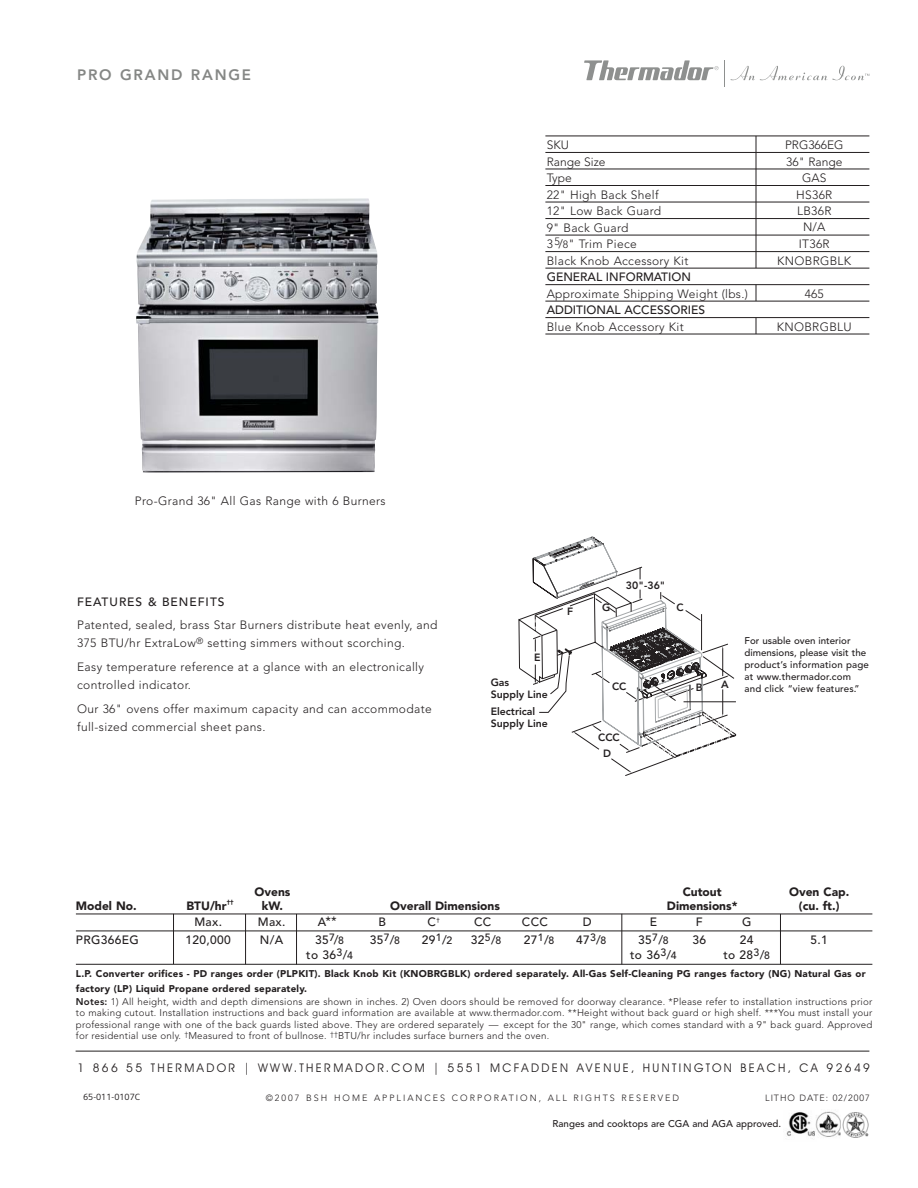
<style>
.page{position:relative;width:918px;height:1188px;background:#fff}
.page>*{position:absolute;margin:0;border:0;box-sizing:border-box;transform-origin:0 0}
.t1{font:800 15px "Avenir";letter-spacing:.12em;color:#858785}
.t2{font:300 12px/17.2px "Avenir";letter-spacing:.03em;color:#231f20}
.t3{font:500 12px "Avenir";letter-spacing:.03em;color:#231f20}
.t4{font:12px "Avant Garde IT Cby BT";letter-spacing:.2em;color:#231f20}
.t5{font:900 12px "Avenir";color:#231f20}
.t6{font:500 12px "Avenir";color:#231f20}
.t7{font:500 12px "Avenir";letter-spacing:.085em;color:#231f20}
.t8{font:300 12px "Avenir";color:#231f20}
.t9{font:800 10.5px/12px "Avenir";color:#231f20}
.t10{font:300 9.75px/11.2px "Avenir";letter-spacing:.025em;color:#231f20;text-align:justify}
.t11{font:900 9.75px/15px "Avenir";letter-spacing:.025em;color:#231f20}
.t12{font:500 9.75px/12px "Avenir";color:#231f20}
.t13{font:300 9px "Avenir";letter-spacing:.225em;color:#231f20}
.t14{font:300 9px "Avenir";letter-spacing:.105em;color:#231f20}
.t15{font:9px "Siemens Sans";color:#231f20}
.t16{font:900 6px "Avenir";color:#231f20}
.s1{font-size:10.5px}
.s2{font-weight:800}
</style>
<div class="page">
<img style="left:136px;top:198px;width:242px;height:275px">
<svg style="left:702px;top:66px;width:17px;height:14px"></svg>
<svg style="left:730px;top:65px;width:139px;height:16px"></svg>
<hr style="left:545px;top:136px;width:324px;height:1px;background:#231f20">
<hr style="left:545px;top:152px;width:324px;height:1px;background:#231f20">
<hr style="left:545px;top:169px;width:324px;height:1px;background:#231f20">
<hr style="left:545px;top:185px;width:324px;height:1px;background:#231f20">
<hr style="left:545px;top:202px;width:324px;height:1px;background:#231f20">
<hr style="left:545px;top:218px;width:324px;height:1px;background:#231f20">
<hr style="left:545px;top:235px;width:324px;height:1px;background:#231f20">
<hr style="left:545px;top:251px;width:324px;height:1px;background:#231f20">
<hr style="left:545px;top:268px;width:324px;height:1px;background:#231f20">
<hr style="left:545px;top:284px;width:324px;height:1px;background:#231f20">
<hr style="left:545px;top:301px;width:324px;height:1px;background:#231f20">
<hr style="left:545px;top:317px;width:324px;height:1px;background:#231f20">
<hr style="left:545px;top:334px;width:324px;height:1px;background:#231f20">
<svg style="left:756px;top:285px;width:1px;height:16px"></svg>
<svg style="left:756px;top:318px;width:1px;height:16px"></svg>
<hr style="left:756px;top:136px;width:1px;height:132px;background:#231f20">
<hr style="left:76px;top:1051px;width:793px;height:1px;background:#231f20">
<hr style="left:76px;top:914px;width:796px;height:1px;background:#231f20">
<hr style="left:76px;top:931px;width:796px;height:1px;background:#231f20">
<hr style="left:76px;top:964px;width:796px;height:1px;background:#231f20">
<hr style="left:173px;top:914px;width:1px;height:50px;background:#231f20">
<hr style="left:245px;top:914px;width:1px;height:50px;background:#231f20">
<hr style="left:296px;top:914px;width:1px;height:51px;background:#231f20">
<hr style="left:622px;top:914px;width:1px;height:50px;background:#231f20">
<hr style="left:780px;top:914px;width:1px;height:50px;background:#231f20">
<img style="left:786px;top:1112px;width:30px;height:27px">
<img style="left:816px;top:1111px;width:53px;height:27px">
<svg style="left:518px;top:60px;width:184px;height:598px"></svg>
<svg style="left:519px;top:267px;width:217px;height:509px"></svg>
<hr style="left:684px;top:701px;width:52px;height:1px;background:#231f20">
<h1 class="t1" style="left:77px;top:69px;width:176px">PRO GRAND RANGE</h1>
<p class="t2" style="left:547px;top:138px;width:24px">SKU</p>
<p class="t8" style="left:785px;top:140px;width:60px">PRG366EG</p>
<p class="t8" style="left:547px;top:157px;width:60px">Range Size</p>
<p class="t2" style="left:786px;top:154px;width:58px">36" Range</p>
<p class="t2" style="left:547px;top:171px;width:27px">Type</p>
<p class="t2" style="left:802px;top:171px;width:26px">GAS</p>
<p class="t2" style="left:547px;top:187px;width:113px">22" High Back Shelf</p>
<p class="t2" style="left:796px;top:187px;width:38px">HS36R</p>
<p class="t2" style="left:547px;top:204px;width:116px">12" Low Back Guard</p>
<p class="t2" style="left:797px;top:204px;width:36px">LB36R</p>
<p class="t2" style="left:547px;top:220px;width:83px">9" Back Guard</p>
<p class="t2" style="left:803px;top:219px;width:23px">N/A</p>
<p class="t2" style="left:547px;top:237px;width:92px">3<sup>5</sup>/<span class="s1">8</span>" Trim Piece</p>
<p class="t2" style="left:799px;top:237px;width:32px">IT36R</p>
<p class="t2" style="left:547px;top:253px;width:143px">Black Knob Accessory Kit</p>
<p class="t2" style="left:777px;top:253px;width:76px">KNOBRGBLK</p>
<p class="t6" style="left:547px;top:272px;width:146px">GENERAL INFORMATION</p>
<p class="t2" style="left:547px;top:286px;width:203px">Approximate Shipping Weight (lbs.)</p>
<p class="t2" style="left:805px;top:287px;width:20px">465</p>
<p class="t6" style="left:547px;top:305px;width:160px">ADDITIONAL ACCESSORIES</p>
<p class="t2" style="left:547px;top:319px;width:138px">Blue Knob Accessory Kit</p>
<p class="t2" style="left:777px;top:319px;width:76px">KNOBRGBLU</p>
<p class="t2" style="left:135px;top:493px;width:252px">Pro-Grand 36" All Gas Range with 6 Burners</p>
<p class="t7" style="left:77px;top:597px;width:149px">FEATURES &amp; BENEFITS</p>
<p class="t2" style="left:77px;top:618px;width:362px">Patented, sealed, brass Star Burners distribute heat evenly, and<br>375 BTU/hr ExtraLow<sup>®</sup> setting simmers without scorching.</p>
<p class="t2" style="left:77px;top:660px;width:348px">Easy temperature reference at a glance with an electronically controlled indicator.</p>
<p class="t2" style="left:77px;top:702px;width:356px">Our 36" ovens offer maximum capacity and can accommodate full-sized commercial sheet pans.</p>
<p class="t9" style="left:534px;top:652px;width:8px">E</p>
<p class="t9" style="left:491px;top:677px;width:59px">Gas<br>Supply Line</p>
<p class="t9" style="left:491px;top:706px;width:59px">Electrical<br>Supply Line</p>
<p class="t9" style="left:567px;top:606px;width:8px">F</p>
<p class="t9" style="left:602px;top:602px;width:10px">G</p>
<p class="t9" style="left:626px;top:580px;width:41px">30"-36"</p>
<p class="t9" style="left:677px;top:602px;width:9px">C</p>
<p class="t9" style="left:612px;top:681px;width:16px">CC</p>
<p class="t9" style="left:598px;top:732px;width:23px">CCC</p>
<p class="t9" style="left:603px;top:748px;width:9px">D</p>
<p class="t9" style="left:696px;top:683px;width:8px">B</p>
<p class="t9" style="left:721px;top:679px;width:9px">A</p>
<p class="t12" style="left:745px;top:635px;width:126px">For usable oven interior dimensions, please visit the product’s information page at www.thermador.com and click “view features.”</p>
<p class="t5" style="left:255px;top:887px;width:37px">Ovens</p>
<p class="t5" style="left:683px;top:887px;width:41px">Cutout</p>
<p class="t5" style="left:789px;top:887px;width:62px">Oven Cap.</p>
<p class="t5" style="left:76px;top:901px;width:62px">Model No.</p>
<p class="t5" style="left:186px;top:901px;width:42px">BTU/hr</p>
<p class="t16" style="left:227px;top:899px;width:9px">††</p>
<p class="t5" style="left:262px;top:901px;width:23px">kW.</p>
<p class="t5" style="left:390px;top:901px;width:111px">Overall Dimensions</p>
<p class="t5" style="left:667px;top:901px;width:72px">Dimensions*</p>
<p class="t5" style="left:799px;top:901px;width:42px">(cu. ft.)</p>
<p class="t3" style="left:194px;top:917px;width:29px">Max.</p>
<p class="t3" style="left:258px;top:917px;width:29px">Max.</p>
<p class="t3" style="left:318px;top:916px;width:20px">A**</p>
<p class="t3" style="left:378px;top:917px;width:9px">B</p>
<p class="t3" style="left:428px;top:917px;width:14px">C<sup>†</sup></p>
<p class="t3" style="left:474px;top:917px;width:19px">CC</p>
<p class="t3" style="left:522px;top:917px;width:28px">CCC</p>
<p class="t3" style="left:583px;top:917px;width:10px">D</p>
<p class="t3" style="left:650px;top:917px;width:9px">E</p>
<p class="t3" style="left:696px;top:917px;width:8px">F</p>
<p class="t3" style="left:742px;top:917px;width:11px">G</p>
<p class="t3" style="left:76px;top:935px;width:64px">PRG366EG</p>
<p class="t3" style="left:186px;top:935px;width:47px">120,000</p>
<p class="t3" style="left:260px;top:935px;width:25px">N/A</p>
<p class="t3" style="left:315px;top:935px;width:30px">35<sup>7</sup>/<span class="s1">8</span></p>
<p class="t3" style="left:370px;top:935px;width:32px">35<sup>7</sup>/<span class="s1">8</span></p>
<p class="t3" style="left:422px;top:935px;width:32px">29<sup>1</sup>/<span class="s1">2</span></p>
<p class="t3" style="left:471px;top:935px;width:32px">32<sup>5</sup>/<span class="s1">8</span></p>
<p class="t3" style="left:524px;top:935px;width:32px">27<sup>1</sup>/<span class="s1">8</span></p>
<p class="t3" style="left:576px;top:935px;width:32px">47<sup>3</sup>/<span class="s1">8</span></p>
<p class="t3" style="left:638px;top:935px;width:32px">35<sup>7</sup>/<span class="s1">8</span></p>
<p class="t3" style="left:692px;top:935px;width:15px">36</p>
<p class="t3" style="left:740px;top:935px;width:15px">24</p>
<p class="t3" style="left:810px;top:935px;width:19px">5.1</p>
<p class="t3" style="left:306px;top:950px;width:48px">to 36<sup>3</sup>/<span class="s1">4</span></p>
<p class="t3" style="left:630px;top:950px;width:48px">to 36<sup>3</sup>/<span class="s1">4</span></p>
<p class="t3" style="left:723px;top:950px;width:48px">to 28<sup>3</sup>/<span class="s1">8</span></p>
<p class="t11" style="left:76px;top:967px;width:791px">L.P. Converter orifices - PD ranges order (PLPKIT). Black Knob Kit (KNOBRGBLK) ordered separately. All-Gas Self-Cleaning PG ranges factory (NG) Natural Gas or factory (LP) Liquid Propane ordered separately.</p>
<p class="t10" style="left:76px;top:997px;width:798px"><span class="s2">Notes:</span> 1) All height, width and depth dimensions are shown in inches. 2) Oven doors should be removed for doorway clearance. *Please refer to installation instructions prior to making cutout. Installation instructions and back guard information are available at www.thermador.com. **Height without back guard or high shelf. ***You must install your professional range with one of the back guards listed above. They are ordered separately — except for the 30" range, which comes standard with a 9" back guard. Approved for residential use only. <sup>†</sup>Measured to front of bullnose. <sup>††</sup>BTU/hr includes surface burners and the oven.</p>
<p class="t4" style="left:78px;top:1063px;width:794px">1 866 55 THERMADOR | WWW.THERMADOR.COM | 5551 MCFADDEN AVENUE, HUNTINGTON BEACH, CA 92649</p>
<p class="t14" style="left:765px;top:1094px;width:106px">LITHO DATE: 02/2007</p>
<p class="t15" style="left:83px;top:1094px;width:58px">65-011-0107C</p>
<p class="t13" style="left:266px;top:1094px;width:415px">©2007 BSH HOME APPLIANCES CORPORATION, ALL RIGHTS RESERVED</p>
<p class="t12" style="left:553px;top:1119px;width:230px">Ranges and cooktops are CGA and AGA approved.</p>
</div>
